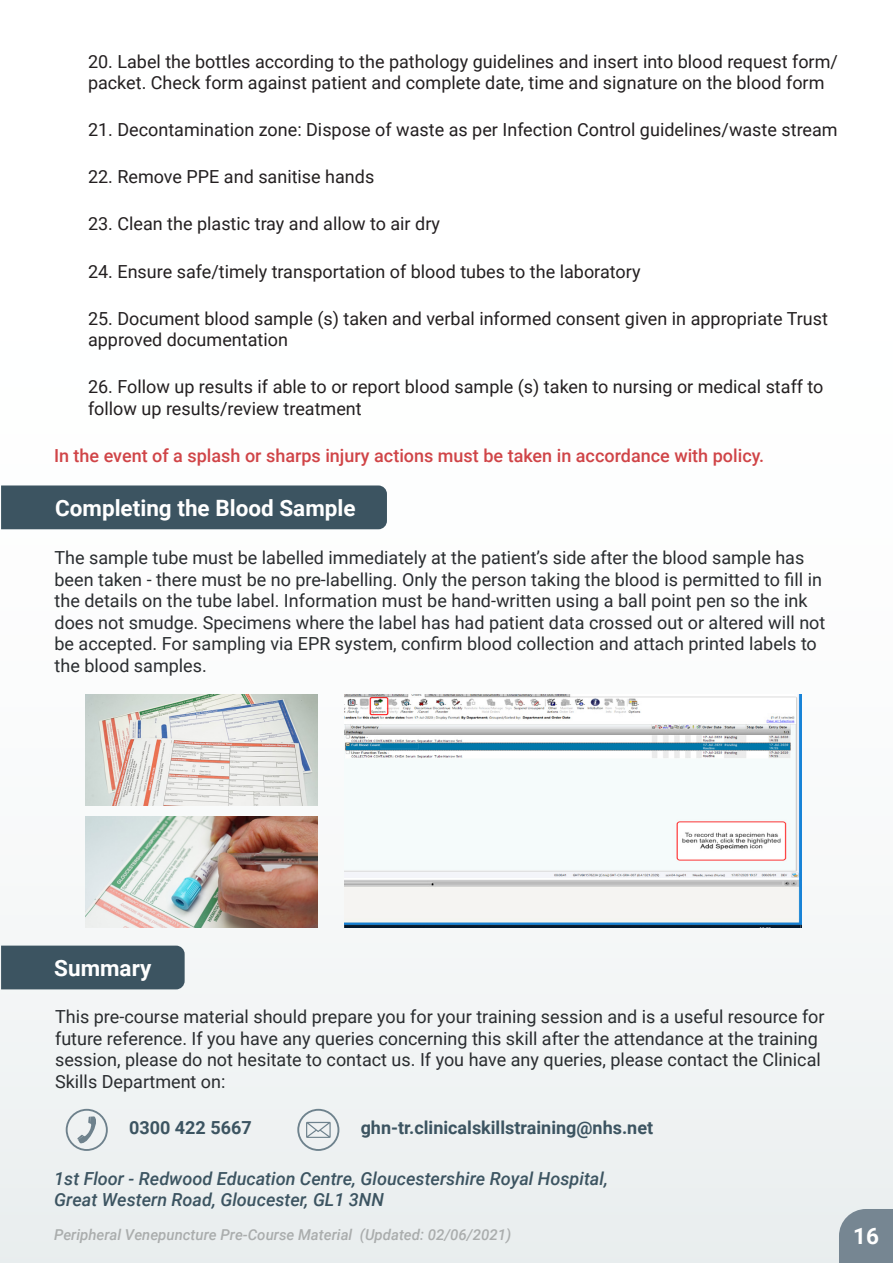
<style>
.page{position:relative;width:893px;height:1263px;background:#fff}
.page>*{position:absolute;margin:0;border:0;box-sizing:border-box;transform-origin:0 0}
.t1{font:700 22.5px "Roboto";color:#fff}
.Para{font:18px/21.6px "Roboto";color:#292c2f}
.Bullet_number{font:18px/21.6px "Roboto";color:#231f20}
.Para-2{font:italic 500 18px "Roboto";color:#3c5461}
.Bullet_number-2{font:500 18px "Roboto";color:#d04447}
.Para-3{font:700 18px "Roboto";color:#3c5461}
.t2{font:italic 500 15px "Roboto";color:#aaadad}
</style>
<div class="page">
<img style="left:0;top:529px;width:893px;height:734px">
<div style="left:839px;top:1209px;width:54px;height:54px;background:#768692"></div>
<img style="left:85px;top:694px;width:233px;height:111px">
<img style="left:85px;top:816px;width:233px;height:111px">
<div style="left:1px;top:485px;width:386px;height:44px;background:#3c5461"></div>
<div style="left:1px;top:945px;width:184px;height:44px;background:#3c5461"></div>
<svg style="left:297px;top:1109px;width:42px;height:42px"></svg>
<svg style="left:66px;top:1109px;width:42px;height:42px"></svg>
<img style="left:345px;top:694px;width:456px;height:234px">
<p class="Bullet_number" style="left:88px;top:50px;width:751px">20. Label the bottles according to the pathology guidelines and insert into blood request form/ packet. Check form against patient and complete date, time and signature on the blood form</p>
<p class="Bullet_number" style="left:88px;top:118px;width:751px">21. Decontamination zone: Dispose of waste as per Infection Control guidelines/waste stream</p>
<p class="Bullet_number" style="left:88px;top:165px;width:288px">22. Remove PPE and sanitise hands</p>
<p class="Bullet_number" style="left:88px;top:213px;width:354px">23. Clean the plastic tray and allow to air dry</p>
<p class="Bullet_number" style="left:88px;top:260px;width:554px">24. Ensure safe/timely transportation of blood tubes to the laboratory</p>
<p class="Bullet_number" style="left:88px;top:307px;width:741px">25. Document blood sample (s) taken and verbal informed consent given in appropriate Trust approved documentation</p>
<p class="Bullet_number" style="left:88px;top:376px;width:737px">26. Follow up results if able to or report blood sample (s) taken to nursing or medical staff to follow up results/review treatment</p>
<p class="Bullet_number-2" style="left:54px;top:443px;width:712px">In the event of a splash or sharps injury actions must be taken in accordance with policy.</p>
<p class="t1" style="left:55px;top:492px;width:302px">Completing the Blood Sample</p>
<p class="Para" style="left:55px;top:546px;width:772px">The sample tube must be labelled immediately at the patient’s side after the blood sample has been taken - there must be no pre-labelling. Only the person taking the blood is permitted to fill in the details on the tube label. Information must be hand-written using a ball point pen so the ink does not smudge. Specimens where the label has had patient data crossed out or altered will not be accepted. For sampling via EPR system, confirm blood collection and attach printed labels to the blood samples.</p>
<p class="t1" style="left:54px;top:952px;width:99px">Summary</p>
<p class="Para" style="left:55px;top:1005px;width:771px">This pre-course material should prepare you for your training session and is a useful resource for future reference. If you have any queries concerning this skill after the attendance at the training session, please do not hesitate to contact us. If you have any queries, please contact the Clinical Skills Department on:</p>
<p class="Para-3" style="left:129px;top:1115px;width:124px">0300 422 5667</p>
<p class="Para-3" style="left:361px;top:1115px;width:294px">ghn-tr.clinicalskillstraining@nhs.net</p>
<p class="Para-2" style="left:54px;top:1166px;width:555px">1st Floor - Redwood Education Centre, Gloucestershire Royal Hospital,</p>
<p class="Para-2" style="left:54px;top:1187px;width:331px">Great Western Road, Gloucester, GL1 3NN</p>
<p class="t2" style="left:54px;top:1224px;width:459px">Peripheral Venepuncture Pre-Course Material (Updated: 02/06/2021)</p>
<p class="t1" style="left:853px;top:1220px;width:27px">16</p>
</div>
